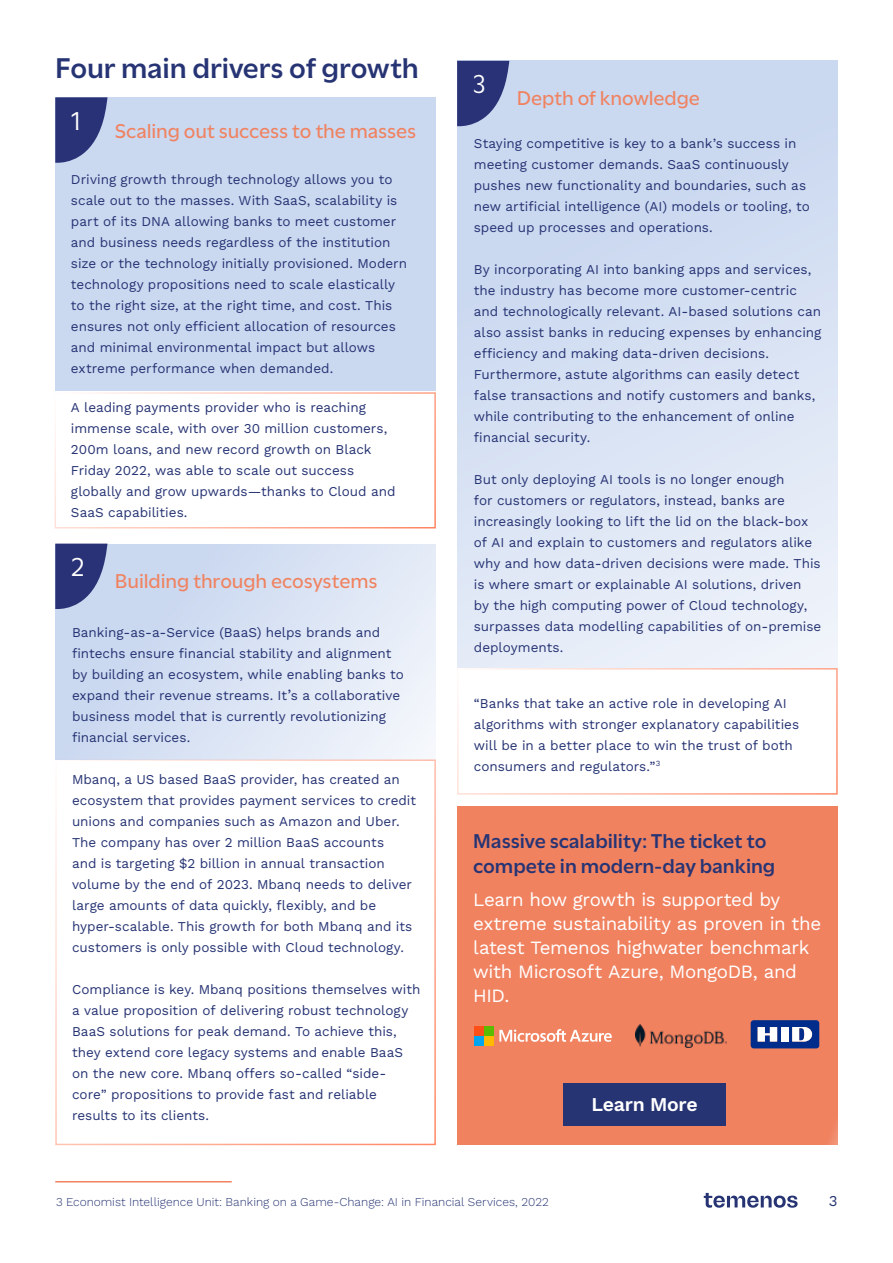
<style>
.page{position:relative;width:893px;height:1263px;background:#fff}
.page>*{position:absolute;margin:0;border:0;box-sizing:border-box;transform-origin:0 0}
.t1{font:600 30px "Utile";letter-spacing:-.005em;color:#273474}
.t2{font:27.15px "Utile";color:#fff}
.t3{font:500 21px "Utile";letter-spacing:-.005em;color:#f08260}
.t4{font:600 21px/25.5px "Utile";letter-spacing:-.005em;color:#273474}
.t5{font:600 19.5px "Work Sans";letter-spacing:-.015em;color:#fff}
.t6{font:18.75px/24px "Work Sans";letter-spacing:-.02em;color:#fff}
.t7{font:15px "Work Sans";color:#273474}
.t8{font:13.5px/21px "Work Sans";color:#273474}
.t9{font:300 12px "Work Sans";color:#273474}
.s1{font-size:15px}
</style>
<div class="page">
<svg style="left:704px;top:1193px;width:94px;height:15px"></svg>
<div style="left:55px;top:97px;width:381px;height:294px;background:#cad8f0"></div>
<svg style="left:55px;top:97px;width:52px;height:66px"></svg>
<div style="left:55px;top:544px;width:381px;height:215px;background:linear-gradient(to right,#c5d4ee,#ecf1f9)"></div>
<div style="left:457px;top:61px;width:381px;height:607px;background:linear-gradient(to bottom,#c5d4ee,#eaeff9)"></div>
<svg style="left:55px;top:544px;width:52px;height:65px;background:#4b558f"></svg>
<svg style="left:457px;top:61px;width:52px;height:65px;background:#4a548f"></svg>
<div style="left:457px;top:807px;width:381px;height:338px;background:#f08260"></div>
<div style="left:563px;top:1083px;width:162px;height:42px;background:#273474"></div>
<img style="left:636px;top:1024px;width:91px;height:23px">
<svg style="left:499px;top:1029px;width:113px;height:13px"></svg>
<div style="left:474px;top:1026px;width:9px;height:9px;background:#ff4f18"></div>
<div style="left:484px;top:1026px;width:9px;height:9px;background:#5abb00"></div>
<div style="left:474px;top:1036px;width:9px;height:9px;background:#00a5f2"></div>
<div style="left:484px;top:1036px;width:9px;height:9px;background:#ffba00"></div>
<hr style="left:55px;top:1181px;width:177px;height:1px;background:#f08260">
<svg style="left:751px;top:1020px;width:68px;height:28px;background:#4f6bab"></svg>
<h1 class="t1" style="left:55px;top:44px;width:365px">Four main drivers of growth</h1>
<h2 class="t2" style="left:71px;top:100px;width:11px">1</h2>
<h3 class="t3" style="left:115px;top:115px;width:302px">Scaling out success to the masses</h3>
<p class="t8" style="left:71px;top:168px;width:338px">Driving growth through technology allows you to scale out to the masses. With SaaS, scalability is part of its DNA allowing banks to meet customer and business needs regardless of the institution size or the technology initially provisioned. Modern technology propositions need to scale elastically to the right size, at the right time, and cost. This ensures not only efficient allocation of resources and minimal environmental impact but allows extreme performance when demanded.</p>
<p class="t8" style="left:71px;top:396px;width:326px">A leading payments provider who is reaching immense scale, with over 30 million customers, 200m loans, and new record growth on Black Friday 2022, was able to scale out success globally and grow upwards—thanks to Cloud and SaaS capabilities.</p>
<h2 class="t2" style="left:71px;top:546px;width:15px">2</h2>
<h3 class="t3" style="left:115px;top:564px;width:264px">Building through ecosystems</h3>
<p class="t8" style="left:72px;top:621px;width:333px">Banking-as-a-Service (BaaS) helps brands and fintechs ensure financial stability and alignment by building an ecosystem, while enabling banks to expand their revenue streams. It<span class="s1">’</span>s a collaborative business model that is currently revolutionizing financial services.</p>
<p class="t8" style="left:72px;top:768px;width:346px">Mbanq, a US based BaaS provider, has created an ecosystem that provides payment services to credit unions and companies such as Amazon and Uber.<br>The company has over 2 million BaaS accounts<br>and is targeting $2 billion in annual transaction volume by the end of 2023. Mbanq needs to deliver large amounts of data quickly, flexibly, and be hyper-scalable. This growth for both Mbanq and its customers is only possible with Cloud technology.</p>
<p class="t8" style="left:72px;top:978px;width:350px">Compliance is key. Mbanq positions themselves with a value proposition of delivering robust technology BaaS solutions for peak demand. To achieve this, they extend core legacy systems and enable BaaS on the new core. Mbanq offers so-called “side&shy;core” propositions to provide fast and reliable results to its clients.</p>
<h2 class="t2" style="left:473px;top:63px;width:14px">3</h2>
<h3 class="t3" style="left:517px;top:82px;width:185px">Depth of knowledge</h3>
<p class="t8" style="left:474px;top:132px;width:337px">Staying competitive is key to a bank’s success in meeting customer demands. SaaS continuously pushes new functionality and boundaries, such as new artificial intelligence (AI) models or tooling, to speed up processes and operations.</p>
<p class="t8" style="left:474px;top:258px;width:349px">By incorporating AI into banking apps and services, the industry has become more customer-centric and technologically relevant. AI-based solutions can also assist banks in reducing expenses by enhancing efficiency and making data-driven decisions.<br>Furthermore, astute algorithms can easily detect false transactions and notify customers and banks, while contributing to the enhancement of online financial security.</p>
<p class="t8" style="left:474px;top:468px;width:349px">But only deploying AI tools is no longer enough<br>for customers or regulators, instead, banks are increasingly looking to lift the lid on the black-box of AI and explain to customers and regulators alike why and how data-driven decisions were made. This is where smart or explainable AI solutions, driven<br>by the high computing power of Cloud technology, surpasses data modelling capabilities of on-premise deployments.</p>
<p class="t8" style="left:474px;top:692px;width:327px">“Banks that take an active role in developing AI algorithms with stronger explanatory capabilities will be in a better place to win the trust of both consumers and regulators.”<sup>3</sup></p>
<h3 class="t4" style="left:473px;top:826px;width:304px">Massive scalability: The ticket to compete in modern-day banking</h3>
<h3 class="t6" style="left:473px;top:887px;width:350px">Learn how growth is supported by extreme sustainability as proven in the latest Temenos highwater benchmark with Microsoft Azure, MongoDB, and<br>HID.</h3>
<h3 class="t5" style="left:591px;top:1089px;width:108px">Learn More</h3>
<p class="t9" style="left:56px;top:1193px;width:494px">3 Economist Intelligence Unit: Banking on a Game-Change: AI in Financial Services, 2022</p>
<p class="t7" style="left:829px;top:1189px;width:10px">3</p>
</div>
